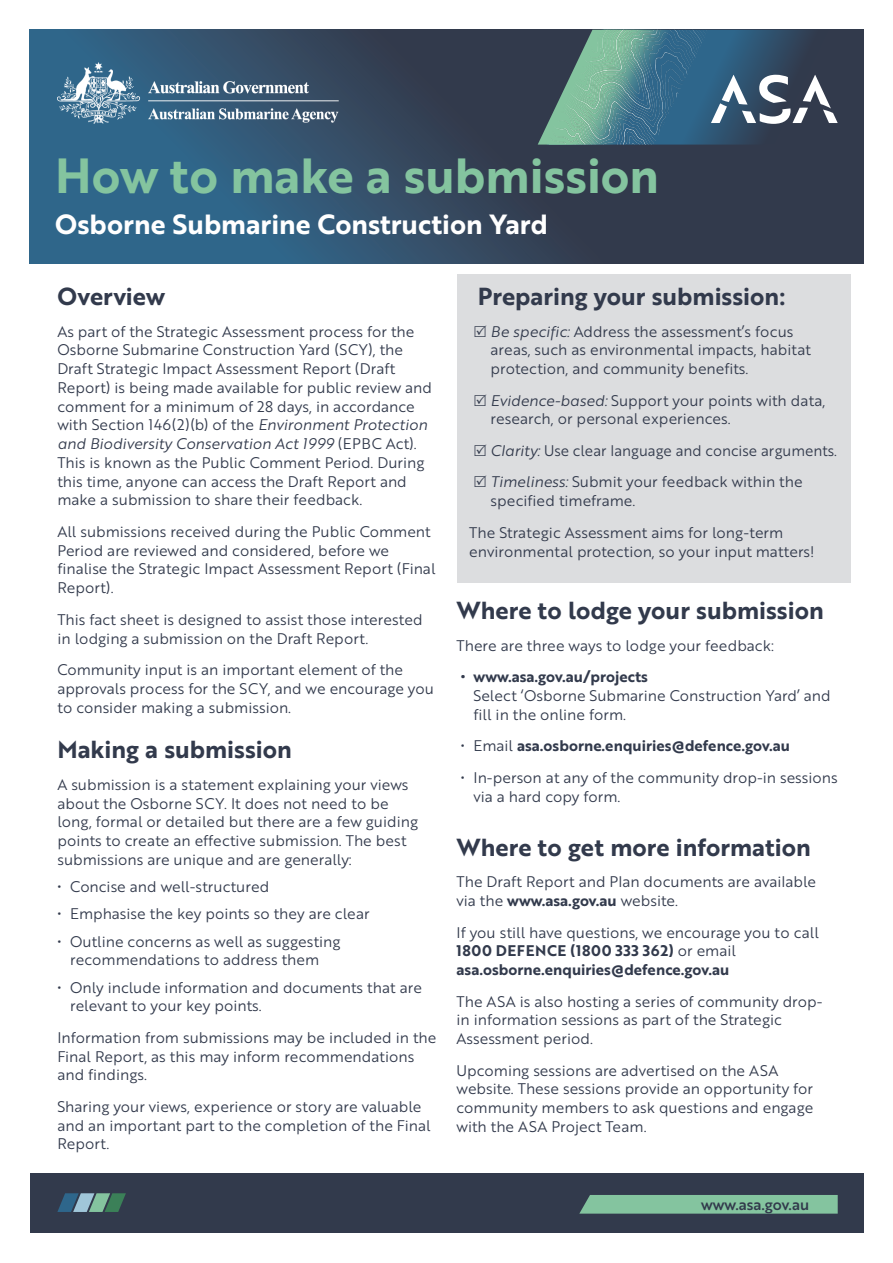
<style>
.page{position:relative;width:893px;height:1263px;background:#fff}
.page>*{position:absolute;margin:0;border:0;box-sizing:border-box;transform-origin:0 0}
.t1{font:48px "Brother 1816 Bold";color:#84c49f}
.t2{font:27px "Brother 1816 Bold";color:#fff}
.t3{font:24px "Brother 1816 Bold";color:#323a4c}
.txt{font:15px/18.8px "Brother 1816 Book";color:#323a4c}
.txt-2{font:15px/18.8px "Brother 1816 Bold";color:#323a4c}
.t4{font:15px "Brother 1816 Medium";color:#323a4c}
.s1{font-family:"Brother 1816 Book Italic"}
.s2{font-family:"Brother 1816 Bold"}
.s3{font-family:"Brother 1816 Book"}
</style>
<div class="page">
<div style="left:457px;top:274px;width:393px;height:309px;background:#dcdddf"></div>
<div style="left:30px;top:1174px;width:833px;height:59px;background:#323a4c"></div>
<div style="left:580px;top:1195px;width:258px;height:18px;background:#84c49f"></div>
<svg style="left:57px;top:1193px;width:69px;height:19px"></svg>
<svg style="left:30px;top:30px;width:833px;height:234px;background:#324c65"></svg>
<img style="left:534px;top:30px;width:4px;height:115px">
<svg style="left:538px;top:30px;width:325px;height:115px;background:#4b6d7b"></svg>
<img style="left:57px;top:62px;width:282px;height:61px">
<h1 class="t1" style="left:55px;top:139px;width:605px">How to make a submission</h1>
<p class="t2" style="left:55px;top:204px;width:494px">Osborne Submarine Construction Yard</p>
<h2 class="t3" style="left:57px;top:278px;width:109px">Overview</h2>
<p class="txt" style="left:57px;top:321px;width:376px">As part of the Strategic Assessment process for the Osborne Submarine Construction Yard (SCY), the Draft Strategic Impact Assessment Report (Draft Report) is being made available for public review and comment for a minimum of 28 days, in accordance with Section 146(2)(b) of the <span class="s1">Environment Protection and Biodiversity Conservation Act 1999</span> (EPBC Act).<br>This is known as the Public Comment Period. During this time, anyone can access the Draft Report and make a submission to share their feedback.</p>
<p class="txt" style="left:57px;top:522px;width:380px">All submissions received during the Public Comment Period are reviewed and considered, before we finalise the Strategic Impact Assessment Report (Final Report).</p>
<p class="txt" style="left:57px;top:609px;width:367px">This fact sheet is designed to assist those interested in lodging a submission on the Draft Report.</p>
<p class="txt" style="left:57px;top:660px;width:378px">Community input is an important element of the approvals process for the SCY, and we encourage you to consider making a submission.</p>
<h2 class="t3" style="left:57px;top:731px;width:236px">Making a submission</h2>
<p class="txt" style="left:57px;top:774px;width:362px">A submission is a statement explaining your views about the Osborne SCY. It does not need to be long, formal or detailed but there are a few guiding points to create an effective submission. The best submissions are unique and are generally:</p>
<p class="txt" style="left:57px;top:877px;width:214px">• Concise and well-structured</p>
<p class="txt" style="left:57px;top:904px;width:314px">• Emphasise the key points so they are clear</p>
<p class="txt" style="left:57px;top:931px;width:285px;text-align:center">• Outline concerns as well as suggesting recommendations to address them</p>
<p class="txt" style="left:70px;top:977px;width:353px;text-indent:-13px">• Only include information and documents that are relevant to your key points.</p>
<p class="txt" style="left:57px;top:1027px;width:380px">Information from submissions may be included in the<br>Final Report, as this may inform recommendations and findings.</p>
<p class="txt" style="left:57px;top:1096px;width:375px">Sharing your views, experience or story are valuable and an important part to the completion of the Final<br>Report.</p>
<h2 class="t3" style="left:478px;top:278px;width:309px">Preparing your submission:</h2>
<p class="txt" style="left:491px;top:321px;width:322px"><span class="s1">Be specific:</span> Address the assessment’s focus areas, such as environmental impacts, habitat protection, and community benefits.</p>
<p class="txt" style="left:491px;top:390px;width:336px"><span class="s1">Evidence-based:</span> Support your points with data, research, or personal experiences.</p>
<p class="txt" style="left:491px;top:441px;width:348px"><span class="s1">Clarity:</span> Use clear language and concise arguments.</p>
<p class="txt" style="left:491px;top:472px;width:314px"><span class="s1">Timeliness:</span> Submit your feedback within the specified timeframe.</p>
<p class="txt" style="left:469px;top:522px;width:347px">The Strategic Assessment aims for long-term environmental protection, so your input matters!</p>
<h2 class="t3" style="left:457px;top:592px;width:369px">Where to lodge your submission</h2>
<p class="txt" style="left:457px;top:635px;width:319px">There are three ways to lodge your feedback:</p>
<p class="txt" style="left:474px;top:667px;width:359px;text-indent:-13px"><span class="s2">• www.asa.gov.au/projects<br></span>Select ‘Osborne Submarine Construction Yard’ and fill in the online form.</p>
<p class="txt-2" style="left:461px;top:736px;width:331px"><span class="s3">• Email</span> asa.osborne.enquiries@defence.gov.au</p>
<p class="txt" style="left:474px;top:767px;width:366px;text-indent:-13px">• In-person at any of the community drop-in sessions via a hard copy form.</p>
<h2 class="t3" style="left:457px;top:829px;width:356px">Where to get more information</h2>
<p class="txt" style="left:457px;top:872px;width:361px">The Draft Report and Plan documents are available via the <span class="s2">www.asa.gov.au</span> website.</p>
<p class="txt-2" style="left:457px;top:922px;width:364px"><span class="s3">If you still have questions, we encourage you to call<br></span>1800 DEFENCE (1800 333 362) <span class="s3">or email </span>asa.osborne.enquiries@defence.gov.au</p>
<p class="txt" style="left:457px;top:991px;width:367px">The ASA is also hosting a series of community drop&shy;in information sessions as part of the Strategic<br>Assessment period.</p>
<p class="txt" style="left:457px;top:1060px;width:358px">Upcoming sessions are advertised on the ASA website. These sessions provide an opportunity for community members to ask questions and engage with the ASA Project Team.</p>
<p class="t4" style="left:701px;top:1193px;width:109px">www.asa.gov.au</p>
</div>
